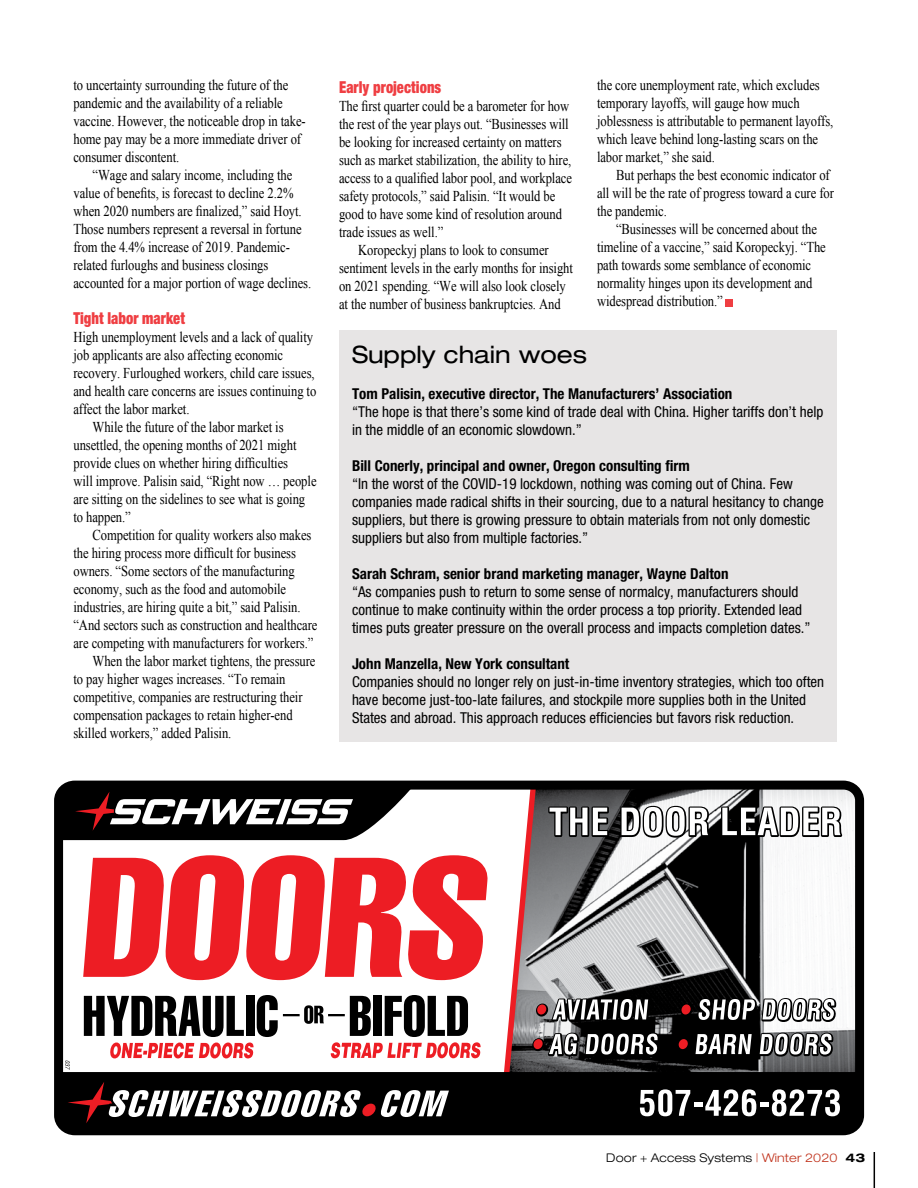
<style>
.page{position:relative;width:918px;height:1188px;background:#fff}
.page>*{position:absolute;margin:0;border:0;box-sizing:border-box;transform-origin:0 0}
.t1{font:expanded 24px "Helvetica Neue";color:#000}
.t2{font:900 condensed 16.5px "Helvetica Neue";letter-spacing:.005em;color:#ef3e42;scale:.88 1}
.t3{font:15px/18px "Times New Roman";letter-spacing:-.005em;color:#000;scale:.84 1}
.t4{font:condensed 15px/18px "Helvetica Neue";color:#000}
.t5{font:700 condensed 15px "Helvetica Neue";color:#000}
.t6{font:300 expanded 12px "Helvetica Neue";letter-spacing:.01em;color:#000}
.s1{color:#c0311a}
.s2{font-weight:700}
</style>
<div class="page">
<svg style="left:54px;top:781px;width:810px;height:354px"></svg>
<div style="left:56px;top:1072px;width:806px;height:60px;background:#000"></div>
<svg style="left:547px;top:805px;width:63px;height:34px"></svg>
<svg style="left:619px;top:804px;width:92px;height:36px"></svg>
<svg style="left:720px;top:805px;width:124px;height:35px"></svg>
<svg style="left:56px;top:782px;width:361px;height:58px"></svg>
<svg style="left:68px;top:1082px;width:381px;height:41px"></svg>
<svg style="left:84px;top:995px;width:397px;height:63px"></svg>
<svg style="left:83px;top:855px;width:405px;height:125px"></svg>
<div style="left:536px;top:1004px;width:12px;height:13px;border:3px solid #000;border-radius:50%"></div>
<div style="left:532px;top:1038px;width:13px;height:13px;border:3px solid #000;border-radius:50%"></div>
<div style="left:537px;top:1004px;width:10px;height:11px;background:#ed1d24;border-radius:50%"></div>
<div style="left:533px;top:1039px;width:10px;height:10px;background:#ed1d24;border-radius:50%"></div>
<svg style="left:546px;top:898px;width:294px;height:218px"></svg>
<svg style="left:65px;top:1060px;width:5px;height:10px"></svg>
<div style="left:339px;top:331px;width:498px;height:411px;background:#e7e5e5"></div>
<div style="left:725px;top:299px;width:7px;height:7px;background:#ef3e42"></div>
<hr style="left:874px;top:1152px;width:1px;height:36px;background:#000">
<p class="t3" style="left:73px;top:76px;width:278px">to uncertainty surrounding the future of the pandemic and the availability of a reliable vaccine. However, the noticeable drop in take&shy;home pay may be a more immediate driver of consumer discontent.</p>
<p class="t3" style="left:73px;top:166px;width:285px;text-indent:19px">“Wage and salary income, including the value of benefits, is forecast to decline 2.2% when 2020 numbers are finalized,” said Hoyt.<br>Those numbers represent a reversal in fortune from the 4.4% increase of 2019. Pandemic&shy;related furloughs and business closings accounted for a major portion of wage declines.</p>
<p class="t2" style="left:73px;top:308px;width:128px">Tight labor market</p>
<p class="t3" style="left:73px;top:328px;width:287px">High unemployment levels and a lack of quality</p>
<p class="t3" style="left:73px;top:346px;width:251px">job applicants are also affecting economic</p>
<p class="t3" style="left:73px;top:364px;width:289px">recovery. Furloughed workers, child care issues,</p>
<p class="t3" style="left:73px;top:382px;width:291px">and health care concerns are issues continuing to</p>
<p class="t3" style="left:73px;top:400px;width:140px">affect the labor market.</p>
<p class="t3" style="left:93px;top:418px;width:229px">While the future of the labor market is</p>
<p class="t3" style="left:73px;top:436px;width:267px">unsettled, the opening months of 2021 might</p>
<p class="t3" style="left:73px;top:454px;width:257px">provide clues on whether hiring difficulties</p>
<p class="t3" style="left:73px;top:472px;width:291px">will improve. Palisin said, “Right now … people</p>
<p class="t3" style="left:73px;top:490px;width:277px">are sitting on the sidelines to see what is going</p>
<p class="t3" style="left:73px;top:508px;width:70px">to happen.”</p>
<p class="t3" style="left:93px;top:526px;width:262px">Competition for quality workers also makes</p>
<p class="t3" style="left:73px;top:544px;width:267px">the hiring process more difficult for business</p>
<p class="t3" style="left:73px;top:562px;width:265px">owners. “Some sectors of the manufacturing</p>
<p class="t3" style="left:73px;top:580px;width:255px">economy, such as the food and automobile</p>
<p class="t3" style="left:73px;top:598px;width:272px">industries, are hiring quite a bit,” said Palisin.</p>
<p class="t3" style="left:73px;top:616px;width:292px">“And sectors such as construction and healthcare</p>
<p class="t3" style="left:73px;top:634px;width:287px">are competing with manufacturers for workers.”</p>
<p class="t3" style="left:93px;top:652px;width:267px">When the labor market tightens, the pressure</p>
<p class="t3" style="left:73px;top:670px;width:254px">to pay higher wages increases. “To remain</p>
<p class="t3" style="left:73px;top:688px;width:274px">competitive, companies are restructuring their</p>
<p class="t3" style="left:73px;top:706px;width:263px">compensation packages to retain higher-end</p>
<p class="t3" style="left:73px;top:724px;width:190px">skilled workers,” added Palisin.</p>
<p class="t3" style="left:597px;top:76px;width:283px">the core unemployment rate, which excludes temporary layoffs, will gauge how much joblessness is attributable to permanent layoffs, which leave behind long-lasting scars on the labor market,” she said.</p>
<p class="t3" style="left:597px;top:166px;width:284px;text-indent:19px">But perhaps the best economic indicator of all will be the rate of progress toward a cure for the pandemic.</p>
<p class="t3" style="left:597px;top:220px;width:274px;text-indent:19px">“Businesses will be concerned about the timeline of a vaccine,” said Koropeckyj. “The path towards some semblance of economic normality hinges upon its development and widespread distribution.”</p>
<p class="t2" style="left:339px;top:77px;width:118px">Early projections</p>
<p class="t3" style="left:339px;top:97px;width:276px">The first quarter could be a barometer for how</p>
<p class="t3" style="left:339px;top:115px;width:275px">the rest of the year plays out. “Businesses will</p>
<p class="t3" style="left:339px;top:133px;width:266px">be looking for increased certainty on matters</p>
<p class="t3" style="left:339px;top:151px;width:278px">such as market stabilization, the ability to hire,</p>
<p class="t3" style="left:339px;top:169px;width:279px">access to a qualified labor pool, and workplace</p>
<p class="t3" style="left:339px;top:187px;width:259px">safety protocols,” said Palisin. “It would be</p>
<p class="t3" style="left:339px;top:205px;width:267px">good to have some kind of resolution around</p>
<p class="t3" style="left:339px;top:223px;width:126px">trade issues as well.”</p>
<p class="t3" style="left:358px;top:241px;width:228px">Koropeckyj plans to look to consumer</p>
<p class="t3" style="left:339px;top:259px;width:280px">sentiment levels in the early months for insight</p>
<p class="t3" style="left:339px;top:277px;width:272px">on 2021 spending. “We will also look closely</p>
<p class="t3" style="left:339px;top:295px;width:265px">at the number of business bankruptcies. And</p>
<h1 class="t1" style="left:352px;top:340px;width:237px">Supply chain woes</h1>
<p class="t5" style="left:352px;top:385px;width:382px">Tom Palisin, executive director, The Manufacturers’ Association</p>
<p class="t4" style="left:352px;top:403px;width:473px">“The hope is that there’s some kind of trade deal with China. Higher tariffs don’t help in the middle of an economic slowdown.”</p>
<p class="t5" style="left:352px;top:457px;width:339px">Bill Conerly, principal and owner, Oregon consulting firm</p>
<p class="t4" style="left:352px;top:475px;width:473px">“In the worst of the COVID-19 lockdown, nothing was coming out of China. Few companies made radical shifts in their sourcing, due to a natural hesitancy to change suppliers, but there is growing pressure to obtain materials from not only domestic suppliers but also from multiple factories.”</p>
<p class="t5" style="left:352px;top:565px;width:378px">Sarah Schram, senior brand marketing manager, Wayne Dalton</p>
<p class="t4" style="left:352px;top:583px;width:460px">“As companies push to return to some sense of normalcy, manufacturers should continue to make continuity within the order process a top priority. Extended lead times puts greater pressure on the overall process and impacts completion dates.”</p>
<p class="t5" style="left:352px;top:655px;width:219px">John Manzella, New York consultant</p>
<p class="t4" style="left:352px;top:673px;width:474px">Companies should no longer rely on just-in-time inventory strategies, which too often have become just-too-late failures, and stockpile more supplies both in the United<br>States and abroad. This approach reduces efficiencies but favors risk reduction.</p>
<p class="t6" style="left:606px;top:1151px;width:260px">Door + Access Systems <span class="s1">| Winter 2020</span> <span class="s2">43</span></p>
</div>
